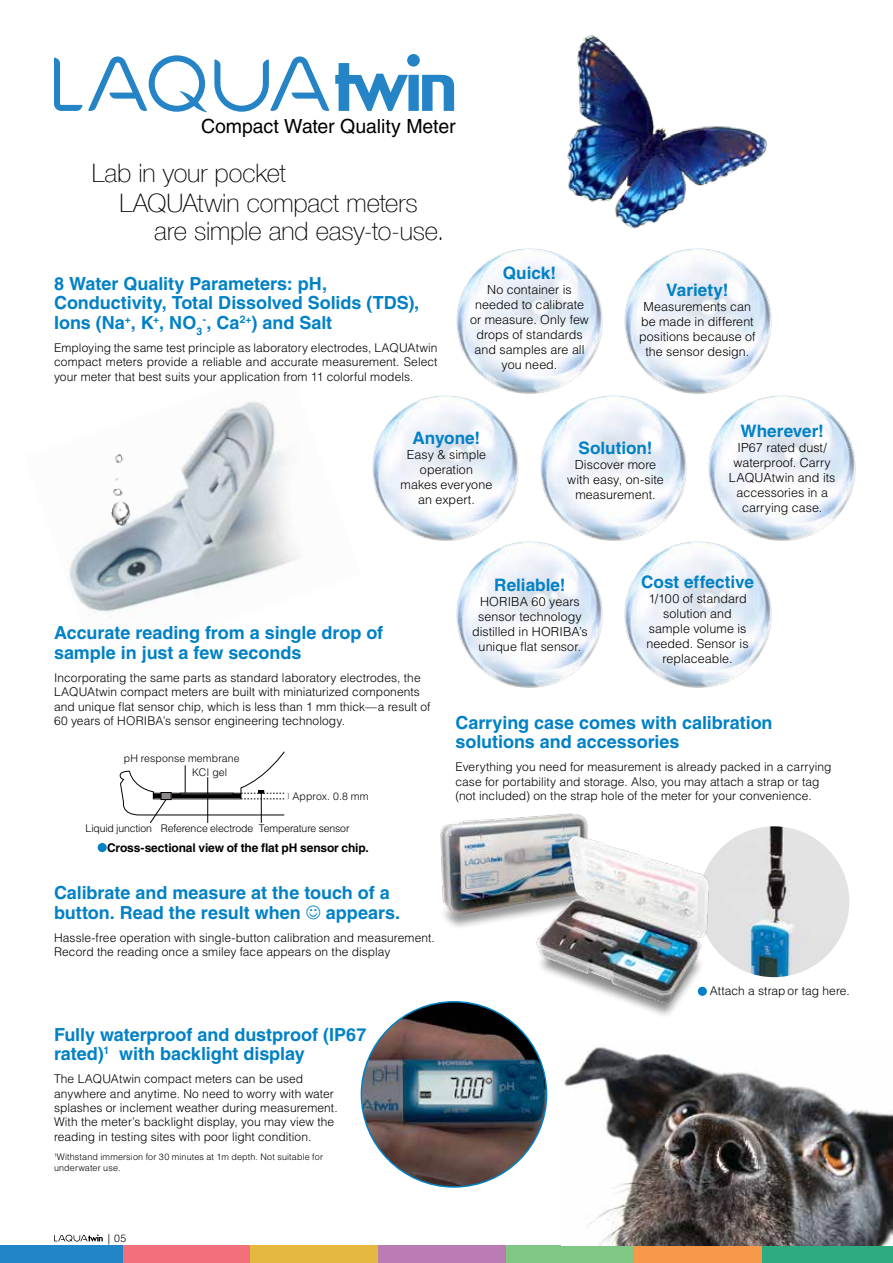
<style>
.page{position:relative;width:893px;height:1263px;background:#fff}
.page>*{position:absolute;margin:0;border:0;box-sizing:border-box;transform-origin:0 0}
.t1{font:100 25.35px "Helvetica Neue LT Com";letter-spacing:-.005em;color:#000}
.t2{font:19.5px "Helvetica LT Std";letter-spacing:-.005em;color:#000}
.t3{font:700 18px/19.5px "Helvetica LT Std";letter-spacing:-.005em;color:#0081c6}
.t4{font:700 17.1px "Helvetica LT Std";color:#0081c6}
.t5{font:300 12.45px/15px "Helvetica LT Std";letter-spacing:.005em;color:#000;text-align:center}
.t6{font:300 12px/14.4px "Helvetica LT Std";letter-spacing:.005em;color:#000}
.t7{font:700 12px "Helvetica LT Std";letter-spacing:-.01em;color:#000}
.t8{font:300 10.5px "Helvetica LT Std";letter-spacing:-.01em;color:#000}
.t9{font:300 10.5px "Helvetica LT Std";letter-spacing:.015em;color:#000}
.t10{font:300 10.5px "Helvetica LT Std";letter-spacing:.01em;color:#000}
.t11{font:300 9px/10.8px "Helvetica LT Std";letter-spacing:.015em;color:#000}
</style>
<div class="page">
<div style="left:122px;top:1246px;width:129px;height:17px;background:#f26f7c"></div>
<div style="left:0;top:1246px;width:122px;height:17px;background:#2185c7"></div>
<div style="left:251px;top:1246px;width:128px;height:17px;background:#e5b93f"></div>
<div style="left:379px;top:1246px;width:128px;height:17px;background:#bb7bb5"></div>
<div style="left:507px;top:1246px;width:128px;height:17px;background:#80c786"></div>
<div style="left:635px;top:1246px;width:128px;height:17px;background:#f8984a"></div>
<div style="left:763px;top:1246px;width:130px;height:17px;background:#2eab81"></div>
<svg style="left:54px;top:1234px;width:49px;height:7px"></svg>
<svg style="left:54px;top:54px;width:400px;height:58px"></svg>
<img style="left:69px;top:401px;width:230px;height:216px">
<img style="left:111px;top:455px;width:18px;height:70px">
<svg style="left:119px;top:751px;width:170px;height:73px"></svg>
<div style="left:98px;top:843px;width:9px;height:9px;background:#0081c6;border-radius:50%"></div>
<img style="left:456px;top:248px;width:147px;height:146px">
<img style="left:372px;top:395px;width:147px;height:146px">
<img style="left:540px;top:395px;width:147px;height:146px">
<img style="left:708px;top:395px;width:147px;height:146px">
<img style="left:456px;top:540px;width:147px;height:148px">
<img style="left:624px;top:540px;width:147px;height:148px">
<img style="left:624px;top:248px;width:147px;height:146px">
<img style="left:564px;top:1047px;width:329px;height:199px">
<img style="left:567px;top:35px;width:200px;height:194px">
<img style="left:361px;top:1002px;width:185px;height:185px;border-radius:93px">
<img style="left:698px;top:826px;width:151px;height:151px;border-radius:75px">
<div style="left:439px;top:883px;width:266px;height:136px;background:#000;opacity:.45"></div>
<svg style="left:445px;top:915px;width:91px;height:86px"></svg>
<img style="left:440px;top:813px;width:148px;height:102px">
<img style="left:536px;top:834px;width:174px;height:170px">
<h2 class="t2" style="left:201px;top:114px;width:256px">Compact Water Quality Meter</h2>
<h1 class="t1" style="left:92px;top:158px;width:196px">Lab in your pocket</h1>
<h1 class="t1" style="left:154px;top:216px;width:291px">are simple and easy-to-use.</h1>
<h1 class="t1" style="left:120px;top:188px;width:300px">LAQUAtwin compact meters</h1>
<h3 class="t3" style="left:54px;top:274px;width:367px">8 Water Quality Parameters: pH,<br>Conductivity, Total Dissolved Solids (TDS),<br>Ions (Na<sup>+</sup>, K<sup>+</sup>, NO<sub>3</sub><sup>-</sup>, Ca<sup>2+</sup>) and Salt</h3>
<p class="t6" style="left:54px;top:340px;width:385px;text-align:justify">Employing the same test principle as laboratory electrodes, LAQUAtwin compact meters provide a reliable and accurate measurement. Select your meter that best suits your application from 11 colorful models.</p>
<h3 class="t4" style="left:503px;top:263px;width:55px">Quick!</h3>
<p class="t5" style="left:470px;top:282px;width:120px">No container is needed to calibrate or measure. Only few drops of standards and samples are all you need.</p>
<h3 class="t4" style="left:666px;top:280px;width:64px">Variety!</h3>
<p class="t5" style="left:639px;top:299px;width:118px">Measurements can be made in different positions because of the sensor design.</p>
<h3 class="t4" style="left:413px;top:427px;width:69px">Anyone!</h3>
<p class="t5" style="left:401px;top:447px;width:93px">Easy &amp; simple operation makes everyone an expert.</p>
<h3 class="t4" style="left:578px;top:437px;width:75px">Solution!</h3>
<p class="t5" style="left:567px;top:456px;width:98px">Discover more with easy, on-site measurement.</p>
<h3 class="t4" style="left:740px;top:420px;width:85px">Wherever!</h3>
<p class="t5" style="left:729px;top:440px;width:108px">IP67 rated dust/ waterproof. Carry<br>LAQUAtwin and its accessories in a carrying case.</p>
<h3 class="t3" style="left:54px;top:623px;width:331px">Accurate reading from a single drop of sample in just a few seconds</h3>
<p class="t6" style="left:54px;top:670px;width:378px">Incorporating the same parts as standard laboratory electrodes, the LAQUAtwin compact meters are built with miniaturized components and unique flat sensor chip, which is less than 1 mm thick—a result of 60 years of HORIBA’s sensor engineering technology.</p>
<p class="t9" style="left:124px;top:751px;width:117px">pH response membrane</p>
<p class="t8" style="left:192px;top:765px;width:37px">KCI gel</p>
<p class="t10" style="left:292px;top:789px;width:78px">Approx. 0.8 mm</p>
<p class="t8" style="left:86px;top:822px;width:265px">Liquid junction Reference electrode Temperature sensor</p>
<p class="t7" style="left:107px;top:840px;width:263px">Cross-sectional view of the flat pH sensor chip.</p>
<h3 class="t3" style="left:54px;top:883px;width:337px">Calibrate and measure at the touch of a button. Read the result when</h3>
<h3 class="t3" style="left:326px;top:902px;width:76px">appears.</h3>
<p class="t6" style="left:54px;top:930px;width:382px">Hassle-free operation with single-button calibration and measurement.<br>Record the reading once a smiley face appears on the display</p>
<h3 class="t3" style="left:54px;top:1024px;width:314px">Fully waterproof and dustproof (IP67 rated)<sup>1</sup> with backlight display</h3>
<p class="t6" style="left:54px;top:1072px;width:285px">The LAQUAtwin compact meters can be used anywhere and anytime. No need to worry with water splashes or inclement weather during measurement.<br>With the meter’s backlight display, you may view the reading in testing sites with poor light condition.</p>
<p class="t11" style="left:54px;top:1151px;width:271px"><sup>1</sup>Withstand immersion for 30 minutes at 1m depth. Not suitable for underwater use.</p>
<h3 class="t4" style="left:494px;top:575px;width:73px">Reliable!</h3>
<p class="t5" style="left:472px;top:594px;width:117px">HORIBA 60 years sensor technology distilled in HORIBA’s unique flat sensor.</p>
<h3 class="t4" style="left:641px;top:572px;width:114px">Cost effective</h3>
<p class="t5" style="left:646px;top:591px;width:104px">1/100 of standard solution and sample volume is needed. Sensor is replaceable.</p>
<h3 class="t3" style="left:455px;top:713px;width:319px">Carrying case comes with calibration solutions and accessories</h3>
<p class="t6" style="left:455px;top:760px;width:378px">Everything you need for measurement is already packed in a carrying case for portability and storage. Also, you may attach a strap or tag (not included) on the strap hole of the meter for your convenience.</p>
<p class="t6" style="left:710px;top:984px;width:142px">Attach a strap or tag here.</p>
<p class="t8" style="left:108px;top:1231px;width:20px">| 05</p>
</div>
